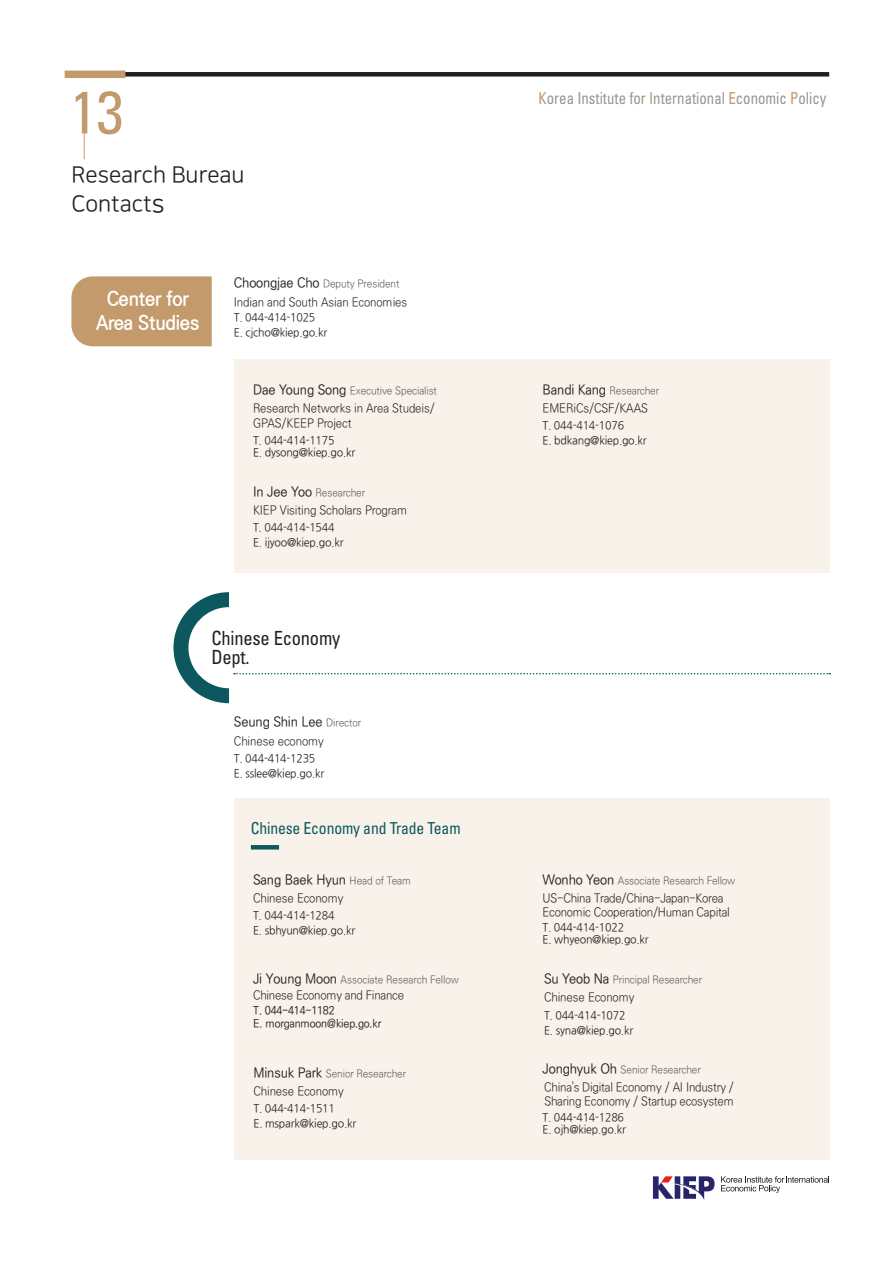
<style>
.page{position:relative;width:893px;height:1263px;background:#fff}
.page>*{position:absolute;margin:0;border:0;box-sizing:border-box;transform-origin:0 0}
.t1{font:condensed 60px "Univers";color:#c39a6b}
.t2{font:22.5px "Nanum Square R";color:#231f20}
.t3{font:19.5px "Ko Pub Dotum PB";letter-spacing:-.01em;color:#fff;scale:.95 1}
.t4{font:condensed 19.5px "Univers";letter-spacing:-.01em;color:#231f20;scale:.95 1}
.t5{font:condensed 16.5px "Univers";color:#939598;scale:.9 1}
.t6{font:condensed 16.5px "Univers";letter-spacing:-.01em;color:#0c585e;scale:.95 1}
.t7{font:13.5px "Ko Pub Dotum PM";letter-spacing:-.01em;color:#231f20;scale:.95 1}
.부서{font:12px/13.6px "Ko Pub Dotum PL";letter-spacing:-.01em;color:#231f20;scale:.95 1}
.t8{font:300 12px "Ko Pub World Dotum";letter-spacing:-.02em;color:#231f20;scale:.95 1}
.t9{font:11.25px "Nanum Gothic";letter-spacing:-.02em;color:#231f20;scale:.95 1}
.t10{font:500 11.25px/12.9px "Ko Pub World Dotum";letter-spacing:-.02em;color:#231f20;scale:.95 1}
.t11{font:10.5px "Ko Pub Dotum PL";letter-spacing:-.01em;color:#57585a;scale:.95 1}
.t12{font:300 10.5px "Ko Pub World Dotum";letter-spacing:-.01em;color:#57585a;scale:.95 1}
.s1{font-size:25.5px}
.s2{font-family:"Ko Pub Dotum PM";font-weight:400;font-size:13.5px;color:#231f20}
.s3{font-family:"Ko Pub Dotum PM";font-size:13.5px;color:#231f20}
.s4{font-family:"Ko Pub Dotum PL";font-size:10.5px;color:#57585a}
.s5{font-family:"Ko Pub World Dotum";font-weight:500;font-size:13.5px;color:#231f20}
.s6{color:#c39a6b}
</style>
<div class="page">
<div style="left:120px;top:72px;width:709px;height:5px;background:#221e20"></div>
<div style="left:65px;top:71px;width:60px;height:7px;background:#c39a6b"></div>
<svg style="left:721px;top:1176px;width:108px;height:17px"></svg>
<svg style="left:653px;top:1176px;width:62px;height:24px"></svg>
<svg style="left:84px;top:134px;width:1px;height:25px"></svg>
<svg style="left:173px;top:592px;width:657px;height:111px"></svg>
<div style="left:71px;top:276px;width:141px;height:70px;background:#c39a6b"></div>
<div style="left:234px;top:359px;width:595px;height:214px;background:#f8f2eb"></div>
<div style="left:234px;top:798px;width:595px;height:362px;background:#f8f2eb"></div>
<hr style="left:251px;top:845px;width:28px;height:4px;background:#0c585e">
<p class="t1" style="left:70px;top:74px;width:55px">13</p>
<p class="t2" style="left:71px;top:163px;width:175px">Research Bureau</p>
<p class="t2" style="left:71px;top:192px;width:95px">Contact<span class="s1">s</span></p>
<p class="t3" style="left:107px;top:289px;width:88px">Center for</p>
<p class="t3" style="left:96px;top:313px;width:110px">Area Studies</p>
<p class="t12" style="left:234px;top:277px;width:176px"><span class="s2">Choongjae Cho</span> Deputy President</p>
<p class="부서" style="left:234px;top:295px;width:184px">Indian and South Asian Economies</p>
<p class="t9" style="left:234px;top:312px;width:87px">T. 044-414-1025</p>
<p class="t9" style="left:234px;top:327px;width:100px">E. cjcho@kiep.go.kr</p>
<p class="t11" style="left:253px;top:385px;width:195px"><span class="s3">Dae Young Song</span> Executive Specialist</p>
<p class="부서" style="left:253px;top:402px;width:193px">Research Networks in Area Studeis/</p>
<p class="부서" style="left:253px;top:417px;width:105px">GPAS/KEEP Project</p>
<p class="t9" style="left:253px;top:435px;width:87px">T. 044-414-1175</p>
<p class="t9" style="left:253px;top:447px;width:109px">E. dysong@kiep.go.kr</p>
<p class="t11" style="left:253px;top:487px;width:120px"><span class="s3">In Jee Yoo</span> Researcher</p>
<p class="부서" style="left:253px;top:504px;width:164px">KIEP Visiting Scholars Program</p>
<p class="t9" style="left:253px;top:522px;width:87px">T. 044-414-1544</p>
<p class="t9" style="left:253px;top:537px;width:97px">E. ijyoo@kiep.go.kr</p>
<p class="t4" style="left:211px;top:625px;width:137px">Chinese Economy</p>
<p class="t4" style="left:211px;top:645px;width:42px">Dept.</p>
<p class="t7" style="left:234px;top:715px;width:136px">Seung Shin Lee <span class="s4">Director</span></p>
<p class="부서" style="left:234px;top:734px;width:96px">Chinese economy</p>
<p class="t9" style="left:234px;top:753px;width:87px">T. 044-414-1235</p>
<p class="t9" style="left:234px;top:768px;width:97px">E. sslee@kiep.go.kr</p>
<p class="t6" style="left:251px;top:817px;width:222px">Chinese Economy and Trade Team</p>
<p class="t7" style="left:253px;top:873px;width:168px">Sang Baek Hyun <span class="s4">Head of Team</span></p>
<p class="부서" style="left:253px;top:892px;width:97px">Chinese Economy</p>
<p class="t9" style="left:253px;top:910px;width:87px">T. 044-414-1284</p>
<p class="t9" style="left:253px;top:925px;width:109px">E. sbhyun@kiep.go.kr</p>
<p class="t11" style="left:253px;top:974px;width:218px"><span class="s5">Ji Young Moon</span> Associate Research Fellow</p>
<p class="t8" style="left:253px;top:987px;width:161px">Chinese Economy and Finance</p>
<p class="t10" style="left:253px;top:1004px;width:136px">T. 044-414-1182<br>E. morganmoon@kiep.go.kr</p>
<p class="t11" style="left:253px;top:1068px;width:162px"><span class="s3">Minsuk Park</span> Senior Researcher</p>
<p class="부서" style="left:253px;top:1085px;width:97px">Chinese Economy</p>
<p class="t9" style="left:253px;top:1103px;width:87px">T. 044-414-1511</p>
<p class="t9" style="left:253px;top:1118px;width:110px">E. mspark@kiep.go.kr</p>
<h3 class="t5" style="left:539px;top:88px;width:321px"><span class="s6">K</span>orea Institute for <span class="s6">I</span>nternational <span class="s6">E</span>conomic <span class="s6">P</span>olicy</h3>
<p class="t11" style="left:543px;top:385px;width:124px"><span class="s3">Bandi Kang</span> Researcher</p>
<p class="부서" style="left:543px;top:402px;width:113px">EMERiCs/CSF/KAAS</p>
<p class="t9" style="left:543px;top:420px;width:87px">T. 044-414-1076</p>
<p class="t9" style="left:543px;top:435px;width:111px">E. bdkang@kiep.go.kr</p>
<p class="t11" style="left:543px;top:875px;width:204px"><span class="s3">Wonho Yeon</span> Associate Research Fellow</p>
<p class="부서" style="left:543px;top:892px;width:199px">US-China Trade/China-Japan-Korea<br>Economic Cooperation/Human Capital</p>
<p class="t9" style="left:543px;top:922px;width:87px">T. 044-414-1022</p>
<p class="t9" style="left:543px;top:934px;width:113px">E. whyeon@kiep.go.kr</p>
<p class="t11" style="left:544px;top:974px;width:168px"><span class="s3">Su Yeob Na</span> Principal Researcher</p>
<p class="부서" style="left:544px;top:991px;width:97px">Chinese Economy</p>
<p class="t9" style="left:544px;top:1009px;width:87px">T. 044-414-1072</p>
<p class="t9" style="left:544px;top:1024px;width:95px">E. syna@kiep.go.kr</p>
<p class="t11" style="left:542px;top:1065px;width:168px"><span class="s3">Jonghyuk Oh</span> Senior Researcher</p>
<p class="부서" style="left:544px;top:1081px;width:201px">China's Digital Economy / AI Industry /<br>Sharing Economy / Startup ecosystem</p>
<p class="t9" style="left:542px;top:1112px;width:87px">T. 044-414-1286</p>
<p class="t9" style="left:542px;top:1124px;width:89px">E. ojh@kiep.go.kr</p>
</div>
